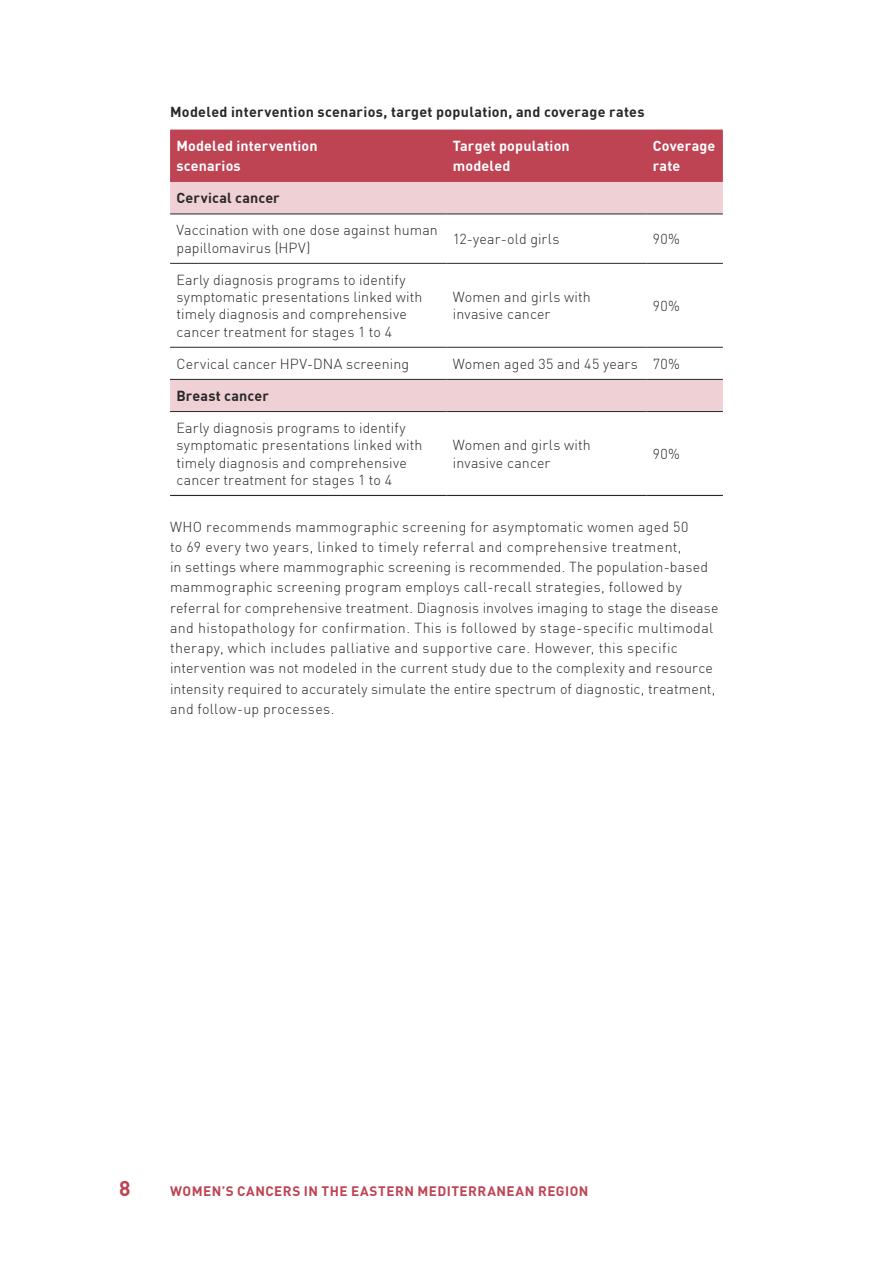
<style>
.page{position:relative;width:893px;height:1263px;background:#fff}
.page>*{position:absolute;margin:0;border:0;box-sizing:border-box;transform-origin:0 0}
.t1{font:700 21px "DIN Pro";color:#be4353}
.t2{font:300 14.25px/17.2px "DIN Pro";letter-spacing:.01em;color:#292829}
.t3{font:700 14.25px "DIN Pro";letter-spacing:.02em;color:#292829}
.t4{font:700 14.25px/20.2px "DIN Pro";letter-spacing:.01em;color:#fff}
.t5{font:700 13.5px "DIN Pro";letter-spacing:.035em;color:#be4353}
</style>
<div class="page">
<div style="left:170px;top:130px;width:553px;height:52px;background:#be4353"></div>
<svg style="left:170px;top:182px;width:553px;height:229px"></svg>
<hr style="left:170px;top:214px;width:276px;height:1px;background:#292829">
<hr style="left:446px;top:214px;width:200px;height:1px;background:#292829">
<hr style="left:646px;top:214px;width:77px;height:1px;background:#292829">
<hr style="left:170px;top:263px;width:276px;height:1px;background:#292829">
<hr style="left:446px;top:263px;width:200px;height:1px;background:#292829">
<hr style="left:646px;top:263px;width:77px;height:1px;background:#292829">
<hr style="left:170px;top:347px;width:276px;height:1px;background:#292829">
<hr style="left:446px;top:347px;width:200px;height:1px;background:#292829">
<hr style="left:646px;top:347px;width:77px;height:1px;background:#292829">
<hr style="left:170px;top:379px;width:276px;height:1px;background:#292829">
<hr style="left:446px;top:379px;width:200px;height:1px;background:#292829">
<hr style="left:646px;top:379px;width:77px;height:1px;background:#292829">
<hr style="left:170px;top:411px;width:276px;height:1px;background:#292829">
<hr style="left:446px;top:411px;width:200px;height:1px;background:#292829">
<hr style="left:646px;top:411px;width:77px;height:1px;background:#292829">
<hr style="left:170px;top:495px;width:276px;height:1px;background:#292829">
<hr style="left:446px;top:495px;width:200px;height:1px;background:#292829">
<hr style="left:646px;top:495px;width:77px;height:1px;background:#292829">
<p class="t3" style="left:170px;top:101px;width:476px">Modeled intervention scenarios, target population, and coverage rates</p>
<p class="t4" style="left:176px;top:135px;width:143px">Modeled intervention scenarios</p>
<p class="t4" style="left:453px;top:135px;width:118px">Target population modeled</p>
<p class="t4" style="left:653px;top:135px;width:64px">Coverage rate</p>
<p class="t3" style="left:176px;top:187px;width:105px">Cervical cancer</p>
<p class="t2" style="left:176px;top:221px;width:263px">Vaccination with one dose against human papillomavirus (HPV)</p>
<p class="t2" style="left:453px;top:229px;width:108px">12-year-old girls</p>
<p class="t2" style="left:653px;top:229px;width:29px">90%</p>
<p class="t2" style="left:176px;top:270px;width:248px">Early diagnosis programs to identify symptomatic presentations linked with timely diagnosis and comprehensive cancer treatment for stages 1 to 4</p>
<p class="t2" style="left:453px;top:287px;width:140px">Women and girls with invasive cancer</p>
<p class="t2" style="left:653px;top:296px;width:29px">90%</p>
<p class="t2" style="left:176px;top:354px;width:234px">Cervical cancer HPV-DNA screening</p>
<p class="t2" style="left:453px;top:354px;width:228px">Women aged 35 and 45 years 70%</p>
<p class="t3" style="left:176px;top:385px;width:94px">Breast cancer</p>
<p class="t2" style="left:176px;top:418px;width:248px">Early diagnosis programs to identify symptomatic presentations linked with timely diagnosis and comprehensive cancer treatment for stages 1 to 4</p>
<p class="t2" style="left:453px;top:436px;width:140px">Women and girls with invasive cancer</p>
<p class="t2" style="left:653px;top:444px;width:29px">90%</p>
<p class="t2" style="left:170px;top:515px;width:550px;line-height:20.2px">WHO recommends mammographic screening for asymptomatic women aged 50<br>to 69 every two years, linked to timely referral and comprehensive treatment,<br>in settings where mammographic screening is recommended. The population-based mammographic screening program employs call-recall strategies, followed by referral for comprehensive treatment. Diagnosis involves imaging to stage the disease and histopathology for confirmation. This is followed by stage-specific multimodal therapy, which includes palliative and supportive care. However, this specific intervention was not modeled in the current study due to the complexity and resource intensity required to accurately simulate the entire spectrum of diagnostic, treatment, and follow-up processes.</p>
<h1 class="t1" style="left:119px;top:1172px;width:13px">8</h1>
<p class="t5" style="left:170px;top:1181px;width:420px">WOMEN’S CANCERS IN THE EASTERN MEDITERRANEAN REGION</p>
</div>
